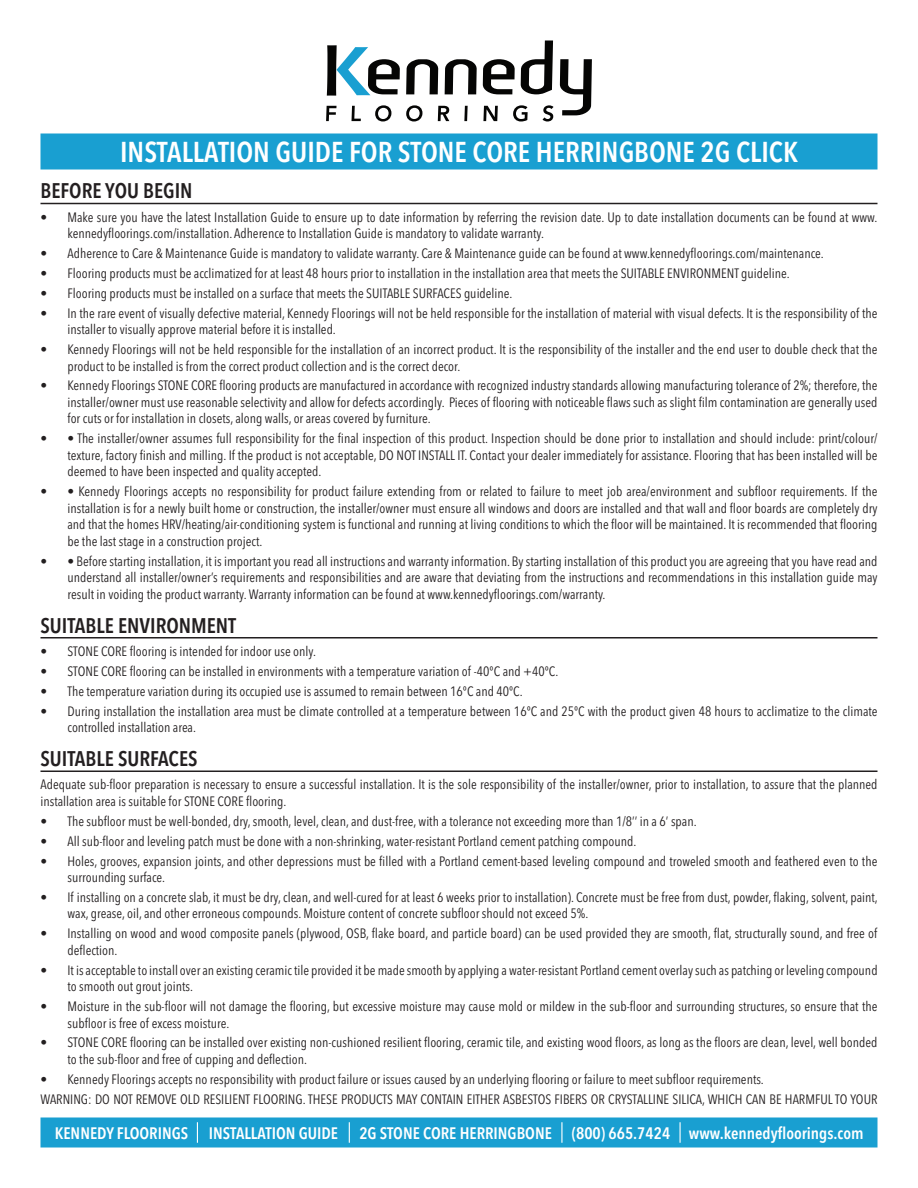
<style>
.page{position:relative;width:918px;height:1188px;background:#fff}
.page>*{position:absolute;margin:0;border:0;box-sizing:border-box;transform-origin:0 0}
.t1{font:600 condensed 28.5px "Avenir Next LT Pro";color:#fff}
.HEADINGS{font:600 condensed 21px "Avenir Next LT Pro";color:#231f20}
.t2{font:600 condensed 16.5px "Avenir Next LT Pro";color:#fff}
.BODY_TEXT{font:condensed 13.5px/16.5px "Avenir Next LT Pro";color:#231f20}
</style>
<div class="page">
<div style="left:40px;top:1118px;width:838px;height:30px;background:#199fd1"></div>
<svg style="left:680px;top:1122px;width:1px;height:21px"></svg>
<svg style="left:561px;top:1122px;width:1px;height:21px"></svg>
<svg style="left:349px;top:1122px;width:1px;height:21px"></svg>
<svg style="left:197px;top:1122px;width:1px;height:21px"></svg>
<div style="left:40px;top:134px;width:838px;height:36px;background:#199fd1"></div>
<svg style="left:326px;top:106px;width:11px;height:15px"></svg>
<svg style="left:352px;top:106px;width:9px;height:15px"></svg>
<svg style="left:375px;top:105px;width:17px;height:17px"></svg>
<svg style="left:406px;top:105px;width:17px;height:17px"></svg>
<svg style="left:438px;top:106px;width:11px;height:15px"></svg>
<svg style="left:464px;top:106px;width:4px;height:15px"></svg>
<svg style="left:483px;top:106px;width:15px;height:15px"></svg>
<svg style="left:513px;top:105px;width:15px;height:17px"></svg>
<svg style="left:543px;top:105px;width:11px;height:17px"></svg>
<svg style="left:406px;top:59px;width:32px;height:35px"></svg>
<svg style="left:445px;top:59px;width:32px;height:35px"></svg>
<svg style="left:483px;top:59px;width:32px;height:35px"></svg>
<svg style="left:521px;top:40px;width:32px;height:54px"></svg>
<svg style="left:560px;top:59px;width:32px;height:56px"></svg>
<svg style="left:327px;top:45px;width:73px;height:51px"></svg>
<hr style="left:40px;top:203px;width:838px;height:1px;background:#231f20">
<hr style="left:40px;top:637px;width:838px;height:2px;background:#231f20">
<hr style="left:40px;top:771px;width:838px;height:1px;background:#231f20">
<p class="t1" style="left:120px;top:134px;width:680px">INSTALLATION GUIDE FOR STONE CORE HERRINGBONE 2G CLICK</p>
<p class="HEADINGS" style="left:40px;top:178px;width:154px">BEFORE YOU BEGIN</p>
<p class="BODY_TEXT" style="left:68px;top:209px;width:811px;text-indent:-27px">• Make sure you have the latest Installation Guide to ensure up to date information by referring the revision date. Up to date installation documents can be found at www. kennedyfloorings.com/installation. Adherence to Installation Guide is mandatory to validate warranty.</p>
<p class="BODY_TEXT" style="left:40px;top:245px;width:785px">• Adherence to Care &amp; Maintenance Guide is mandatory to validate warranty. Care &amp; Maintenance guide can be found at www.kennedyfloorings.com/maintenance.</p>
<p class="BODY_TEXT" style="left:40px;top:265px;width:751px">• Flooring products must be acclimatized for at least 48 hours prior to installation in the installation area that meets the SUITABLE ENVIRONMENT guideline.</p>
<p class="BODY_TEXT" style="left:40px;top:285px;width:474px">• Flooring products must be installed on a surface that meets the SUITABLE SURFACES guideline.</p>
<p class="BODY_TEXT" style="left:68px;top:305px;width:812px;text-indent:-27px">• In the rare event of visually defective material, Kennedy Floorings will not be held responsible for the installation of material with visual defects. It is the responsibility of the installer to visually approve material before it is installed.</p>
<p class="BODY_TEXT" style="left:68px;top:341px;width:812px;text-indent:-27px">• Kennedy Floorings will not be held responsible for the installation of an incorrect product. It is the responsibility of the installer and the end user to double check that the product to be installed is from the correct product collection and is the correct decor.</p>
<p class="BODY_TEXT" style="left:68px;top:377px;width:812px;text-align:justify;text-indent:-27px">• Kennedy Floorings STONE CORE flooring products are manufactured in accordance with recognized industry standards allowing manufacturing tolerance of 2%; therefore, the installer/owner must use reasonable selectivity and allow for defects accordingly. Pieces of flooring with noticeable flaws such as slight film contamination are generally used for cuts or for installation in closets, along walls, or areas covered by furniture.</p>
<p class="BODY_TEXT" style="left:68px;top:430px;width:812px;text-align:justify;text-indent:-27px">• • The installer/owner assumes full responsibility for the final inspection of this product. Inspection should be done prior to installation and should include: print/colour/ texture, factory finish and milling. If the product is not acceptable, DO NOT INSTALL IT. Contact your dealer immediately for assistance. Flooring that has been installed will be deemed to have been inspected and quality accepted.</p>
<p class="BODY_TEXT" style="left:68px;top:483px;width:811px;text-align:justify;text-indent:-27px">• • Kennedy Floorings accepts no responsibility for product failure extending from or related to failure to meet job area/environment and subfloor requirements. If the installation is for a newly built home or construction, the installer/owner must ensure all windows and doors are installed and that wall and floor boards are completely dry and that the homes HRV/heating/air-conditioning system is functional and running at living conditions to which the floor will be maintained. It is recommended that flooring be the last stage in a construction project.</p>
<p class="BODY_TEXT" style="left:68px;top:553px;width:812px;text-align:justify;text-indent:-27px">• • Before starting installation, it is important you read all instructions and warranty information. By starting installation of this product you are agreeing that you have read and understand all installer/owner’s requirements and responsibilities and are aware that deviating from the instructions and recommendations in this installation guide may result in voiding the product warranty. Warranty information can be found at www.kennedyfloorings.com/warranty.</p>
<p class="HEADINGS" style="left:40px;top:613px;width:197px">SUITABLE ENVIRONMENT</p>
<p class="BODY_TEXT" style="left:40px;top:643px;width:277px">• STONE CORE flooring is intended for indoor use only.</p>
<p class="BODY_TEXT" style="left:40px;top:663px;width:519px">• STONE CORE flooring can be installed in environments with a temperature variation of -40ºC and +40ºC.</p>
<p class="BODY_TEXT" style="left:40px;top:683px;width:484px">• The temperature variation during its occupied use is assumed to remain between 16ºC and 40ºC.</p>
<p class="BODY_TEXT" style="left:68px;top:703px;width:812px;text-indent:-27px">• During installation the installation area must be climate controlled at a temperature between 16ºC and 25ºC with the product given 48 hours to acclimatize to the climate controlled installation area.</p>
<p class="HEADINGS" style="left:40px;top:746px;width:159px">SUITABLE SURFACES</p>
<p class="BODY_TEXT" style="left:40px;top:776px;width:839px">Adequate sub-floor preparation is necessary to ensure a successful installation. It is the sole responsibility of the installer/owner, prior to installation, to assure that the planned installation area is suitable for STONE CORE flooring.</p>
<p class="BODY_TEXT" style="left:40px;top:813px;width:658px">• The subfloor must be well-bonded, dry, smooth, level, clean, and dust-free, with a tolerance not exceeding more than 1/8’’ in a 6’ span.</p>
<p class="BODY_TEXT" style="left:40px;top:833px;width:597px">• All sub-floor and leveling patch must be done with a non-shrinking, water-resistant Portland cement patching compound.</p>
<p class="BODY_TEXT" style="left:68px;top:853px;width:811px;text-indent:-27px">• Holes, grooves, expansion joints, and other depressions must be filled with a Portland cement-based leveling compound and troweled smooth and feathered even to the surrounding surface.</p>
<p class="BODY_TEXT" style="left:68px;top:889px;width:812px;text-indent:-27px">• If installing on a concrete slab, it must be dry, clean, and well-cured for at least 6 weeks prior to installation). Concrete must be free from dust, powder, flaking, solvent, paint, wax, grease, oil, and other erroneous compounds. Moisture content of concrete subfloor should not exceed 5%.</p>
<p class="BODY_TEXT" style="left:68px;top:925px;width:811px;text-indent:-27px">• Installing on wood and wood composite panels (plywood, OSB, flake board, and particle board) can be used provided they are smooth, flat, structurally sound, and free of deflection.</p>
<p class="BODY_TEXT" style="left:68px;top:962px;width:812px;text-indent:-27px">• It is acceptable to install over an existing ceramic tile provided it be made smooth by applying a water-resistant Portland cement overlay such as patching or leveling compound to smooth out grout joints.</p>
<p class="BODY_TEXT" style="left:68px;top:998px;width:811px;text-indent:-27px">• Moisture in the sub-floor will not damage the flooring, but excessive moisture may cause mold or mildew in the sub-floor and surrounding structures, so ensure that the subfloor is free of excess moisture.</p>
<p class="BODY_TEXT" style="left:68px;top:1034px;width:811px;text-indent:-27px">• STONE CORE flooring can be installed over existing non-cushioned resilient flooring, ceramic tile, and existing wood floors, as long as the floors are clean, level, well bonded to the sub-floor and free of cupping and deflection.</p>
<p class="BODY_TEXT" style="left:40px;top:1071px;width:725px">• Kennedy Floorings accepts no responsibility with product failure or issues caused by an underlying flooring or failure to meet subfloor requirements.</p>
<p class="BODY_TEXT" style="left:40px;top:1091px;width:839px">WARNING: DO NOT REMOVE OLD RESILIENT FLOORING. THESE PRODUCTS MAY CONTAIN EITHER ASBESTOS FIBERS OR CRYSTALLINE SILICA, WHICH CAN BE HARMFUL TO YOUR</p>
<p class="t2" style="left:55px;top:1123px;width:285px">KENNEDY FLOORINGS INSTALLATION GUIDE</p>
<p class="t2" style="left:359px;top:1123px;width:506px">2G STONE CORE HERRINGBONE (800) 665.7424 www.kennedyfloorings.com</p>
</div>
